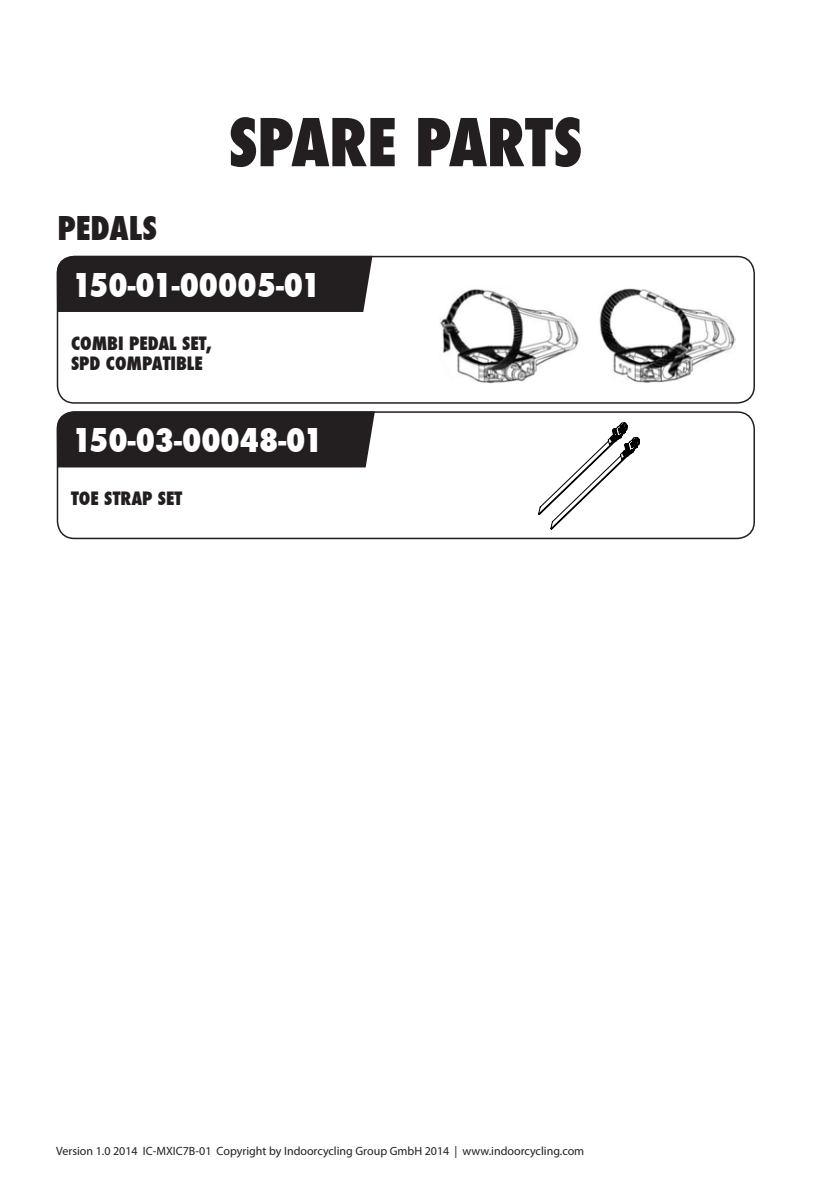
<style>
.page{position:relative;width:840px;height:1191px;background:#fff}
.page>*{position:absolute;margin:0;border:0;box-sizing:border-box;transform-origin:0 0}
.t1{font:800 condensed 64px "Futura";letter-spacing:-.01em;color:#231f20}
.t2{font:800 condensed 32px "Futura";color:#fff}
.t3{font:800 condensed 32px "Futura";color:#231f20}
.t4{font:800 condensed 18px/20px "Futura";color:#231f20}
.t5{font:12px "Myriad Pro";color:#231f20}
</style>
<div class="page">
<img style="left:440px;top:288px;width:295px;height:95px">
<div style="left:57px;top:256px;width:697px;height:148px;border:2px solid #231f20;border-radius:17px"></div>
<svg style="left:538px;top:422px;width:102px;height:108px"></svg>
<div style="left:57px;top:411px;width:697px;height:128px;border:2px solid #231f20;border-radius:17px"></div>
<div style="left:57px;top:256px;width:315px;height:56px;background:#231f20"></div>
<div style="left:57px;top:411px;width:317px;height:56px;background:#231f20"></div>
<p class="t3" style="left:57px;top:206px;width:101px">PEDALS</p>
<p class="t1" style="left:228px;top:99px;width:355px">SPARE PARTS</p>
<p class="t2" style="left:72px;top:263px;width:249px">150-01-00005-01</p>
<p class="t4" style="left:71px;top:333px;width:142px">COMBI PEDAL SET,<br>SPD COMPATIBLE</p>
<p class="t2" style="left:72px;top:419px;width:252px">150-03-00048-01</p>
<p class="t4" style="left:71px;top:488px;width:113px">TOE STRAP SET</p>
<p class="t5" style="left:56px;top:1143px;width:529px">Version 1.0 2014 IC-MXIC7B-01 Copyright by Indoorcycling Group GmbH 2014 | www.indoorcycling.com</p>
</div>
